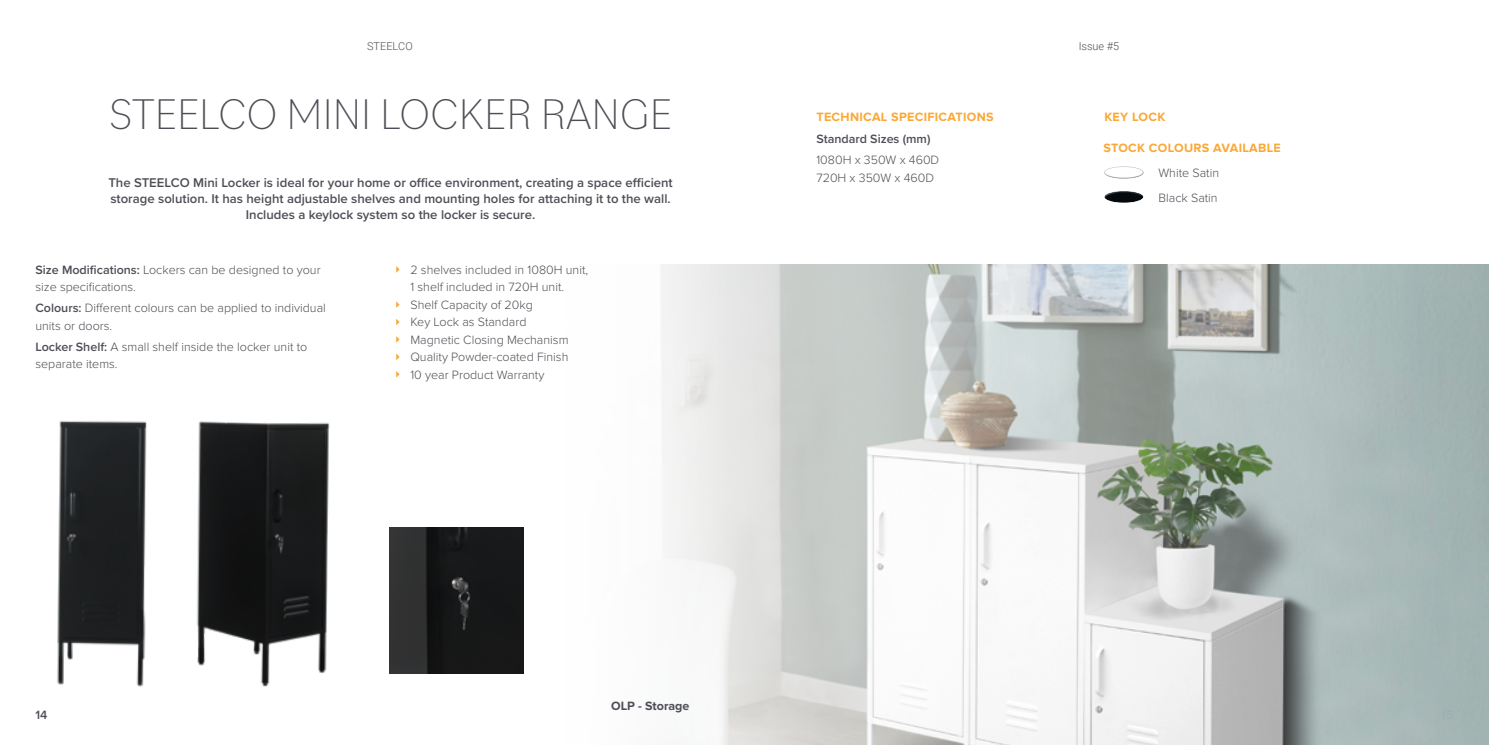
<style>
.page{position:relative;width:1489px;height:745px;background:#fff}
.page>*{position:absolute;margin:0;border:0;box-sizing:border-box;transform-origin:0 0}
.t1{font:200 45px "Bilo";color:#4f4e56}
.t2{font:600 13.12px/15.8px "Proxima Nova";color:#4f4e56;text-align:center}
.t3{font:300 12.5px/17.5px "Proxima Nova";color:#4f4e56}
.t4{font:700 12.5px "Proxima Nova";letter-spacing:.025em;color:#faa836}
.t5{font:600 12.5px "Proxima Nova";color:#4f4e56}
.t6{font:700 12.5px "Proxima Nova";color:#4f4e56}
.t7{font:600 12.5px "Proxima Nova";color:#504f57}
.t8{font:300 10.88px "Roboto";color:#4f4e56}
.s1{font-weight:600}
</style>
<div class="page">
<img style="left:730px;top:264px;width:758px;height:480px">
<img style="left:196px;top:421px;width:134px;height:266px">
<img style="left:57px;top:420px;width:90px;height:267px">
<img style="left:390px;top:527px;width:133px;height:146px">
<svg style="left:396px;top:336px;width:3px;height:6px"></svg>
<svg style="left:396px;top:353px;width:3px;height:7px"></svg>
<svg style="left:396px;top:266px;width:3px;height:6px"></svg>
<svg style="left:396px;top:371px;width:3px;height:6px"></svg>
<svg style="left:396px;top:301px;width:3px;height:7px"></svg>
<svg style="left:396px;top:319px;width:3px;height:6px"></svg>
<div style="left:1103px;top:165px;width:41px;height:8px;background:#fff;opacity:.75"></div>
<div style="left:1103px;top:171px;width:41px;height:7px;background:#000;opacity:.35"></div>
<div style="left:1103px;top:190px;width:41px;height:8px;background:#fff;opacity:.75"></div>
<div style="left:1103px;top:195px;width:41px;height:8px;background:#000;opacity:.75"></div>
<div style="left:560px;top:258px;width:170px;height:486px;background:linear-gradient(to right,#fff,#eeefee)"></div>
<p class="t8" style="left:367px;top:39px;width:47px">STEELCO</p>
<p class="t8" style="left:1078px;top:39px;width:42px">Issue #5</p>
<h1 class="t1" style="left:109px;top:83px;width:564px">STEELCO MINI LOCKER RANGE</h1>
<p class="t2" style="left:108px;top:175px;width:566px">The STEELCO Mini Locker is ideal for your home or office environment, creating a space efficient storage solution. It has height adjustable shelves and mounting holes for attaching it to the wall.<br>Includes a keylock system so the locker is secure.</p>
<p class="t3" style="left:35px;top:260px;width:287px"><span class="s1">Size Modifications:</span> Lockers can be designed to your size specifications.</p>
<p class="t3" style="left:35px;top:299px;width:292px"><span class="s1">Colours:</span> Different colours can be applied to individual units or doors.</p>
<p class="t3" style="left:35px;top:338px;width:273px"><span class="s1">Locker Shelf:</span> A small shelf inside the locker unit to separate items.</p>
<p class="t3" style="left:410px;top:260px;width:179px">2 shelves included in 1080H unit,<br>1 shelf included in 720H unit.<br>Shelf Capacity of 20kg<br>Key Lock as Standard<br>Magnetic Closing Mechanism<br>Quality Powder-coated Finish<br>10 year Product Warranty</p>
<p class="t4" style="left:816px;top:110px;width:179px">TECHNICAL SPECIFICATIONS</p>
<p class="t4" style="left:1104px;top:110px;width:62px">KEY LOCK</p>
<p class="t4" style="left:1103px;top:140px;width:179px">STOCK COLOURS AVAILABLE</p>
<p class="t5" style="left:816px;top:129px;width:115px">Standard Sizes (mm)</p>
<p class="t3" style="left:816px;top:151px;width:124px">1080H x 350W x 460D<br>720H x 350W x 460D</p>
<p class="t3" style="left:1158px;top:161px;width:62px;line-height:24.4px">White Satin<br>Black Satin</p>
<p class="t7" style="left:35px;top:705px;width:13px">14</p>
<p class="t6" style="left:611px;top:697px;width:80px">OLP - Storage</p>
</div>
